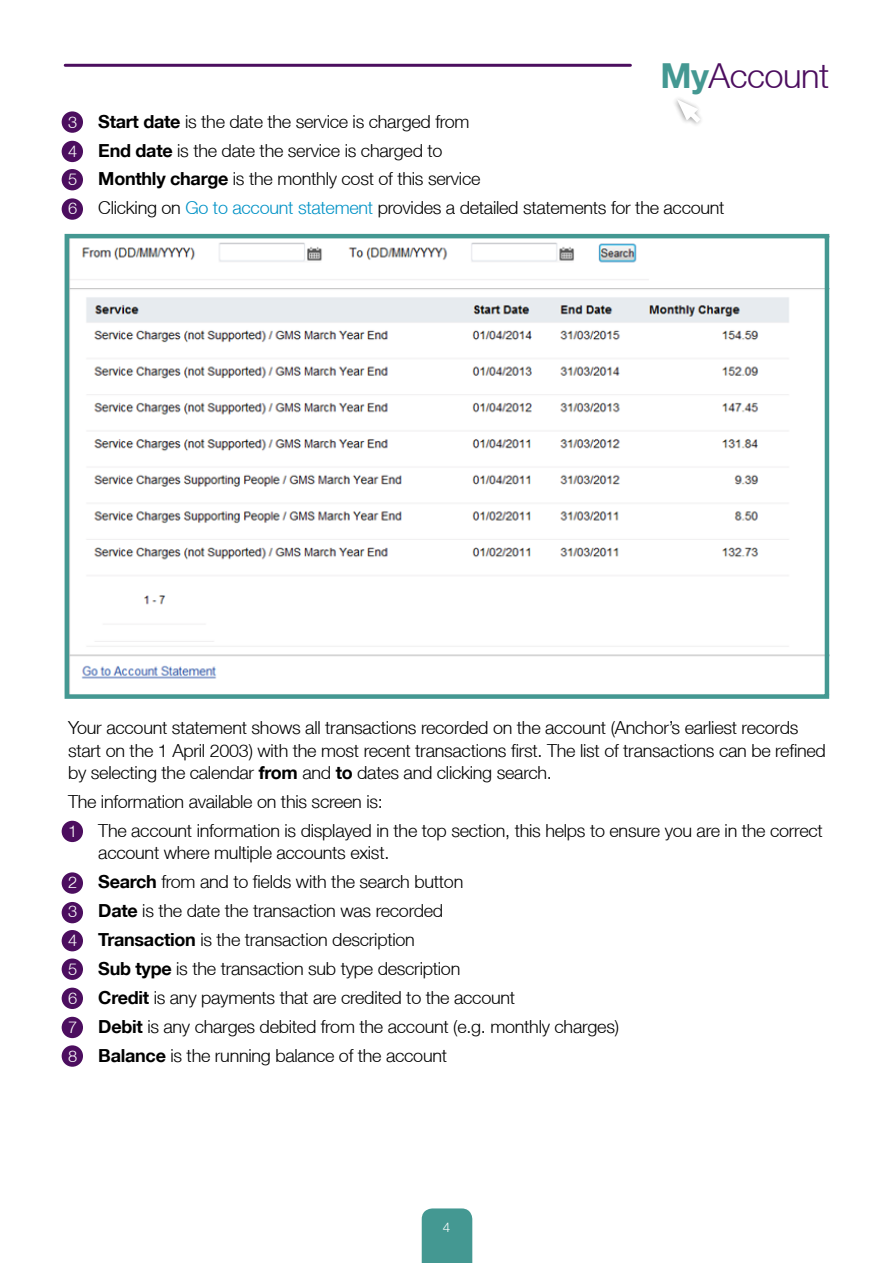
<style>
.page{position:relative;width:893px;height:1263px;background:#fff}
.page>*{position:absolute;margin:0;border:0;box-sizing:border-box;transform-origin:0 0}
.t1{font:300 34.5px "Helvetica Neue LT";letter-spacing:-.015em;color:#4c0e5f}
.t2{font:300 18px/29px "Helvetica Neue LT";letter-spacing:-.015em;color:#000}
.t3{font:300 13.5px "Helvetica Neue LT";color:#fff}
.s1{font-weight:700;color:#449892}
.s2{font-size:16.5px;color:#fff}
.s3{font-weight:700}
.s4{color:#0092c6}
</style>
<div class="page">
<div style="left:62px;top:111px;width:21px;height:22px;background:#4c0e5f;border-radius:50%"></div>
<div style="left:62px;top:141px;width:21px;height:21px;background:#4c0e5f;border-radius:50%"></div>
<div style="left:62px;top:169px;width:21px;height:21px;background:#4c0e5f;border-radius:50%"></div>
<div style="left:62px;top:198px;width:21px;height:22px;background:#4c0e5f;border-radius:50%"></div>
<div style="left:62px;top:821px;width:21px;height:21px;background:#4c0e5f;border-radius:50%"></div>
<div style="left:62px;top:872px;width:21px;height:22px;background:#4c0e5f;border-radius:50%"></div>
<div style="left:62px;top:902px;width:21px;height:21px;background:#4c0e5f;border-radius:50%"></div>
<div style="left:62px;top:930px;width:21px;height:21px;background:#4c0e5f;border-radius:50%"></div>
<div style="left:62px;top:958px;width:21px;height:22px;background:#4c0e5f;border-radius:50%"></div>
<div style="left:62px;top:988px;width:21px;height:21px;background:#4c0e5f;border-radius:50%"></div>
<div style="left:62px;top:1017px;width:21px;height:21px;background:#4c0e5f;border-radius:50%"></div>
<div style="left:62px;top:1045px;width:21px;height:22px;background:#4c0e5f;border-radius:50%"></div>
<svg style="left:675px;top:98px;width:26px;height:27px"></svg>
<div style="left:422px;top:1208px;width:50px;height:55px;background:#449892"></div>
<img style="left:70px;top:242px;width:754px;height:437px">
<div style="left:65px;top:234px;width:764px;height:465px;border:4px solid #449892"></div>
<hr style="left:65px;top:64px;width:565px;height:3px;background:#4c0e5f">
<h1 class="t1" style="left:660px;top:55px;width:170px"><span class="s1">My</span>Account</h1>
<p class="t2" style="left:68px;top:106px;width:658px"><span class="s2">3</span> <span class="s3">Start date</span> is the date the service is charged from<br><span class="s2">4</span> <span class="s3">End date</span> is the date the service is charged to<br><span class="s2">5</span> <span class="s3">Monthly charge</span> is the monthly cost of this service<br><span class="s2">6</span> Clicking on <span class="s4">Go to account statement</span> provides a detailed statements for the account</p>
<p class="t2" style="left:68px;top:716px;width:759px;line-height:22.5px">Your account statement shows all transactions recorded on the account (Anchor’s earliest records start on the 1 April 2003) with the most recent transactions first. The list of transactions can be refined by selecting the calendar <span class="s3">from</span> and <span class="s3">to</span> dates and clicking search.</p>
<p class="t2" style="left:68px;top:787px;width:756px">The information available on this screen is:<br><span class="s2">1</span> The account information is displayed in the top section, this helps to ensure you are in the correct</p>
<p class="t2" style="left:68px;top:838px;width:552px;text-indent:30px">account where multiple accounts exist.<br><span class="s2">2</span> <span class="s3">Search</span> from and to fields with the search button<br><span class="s2">3</span> <span class="s3">Date</span> is the date the transaction was recorded<br><span class="s2">4</span> <span class="s3">Transaction</span> is the transaction description<br><span class="s2">5</span> <span class="s3">Sub type</span> is the transaction sub type description<br><span class="s2">6</span> <span class="s3">Credit</span> is any payments that are credited to the account<br><span class="s2">7</span> <span class="s3">Debit</span> is any charges debited from the account (e.g. monthly charges)<br><span class="s2">8</span> <span class="s3">Balance</span> is the running balance of the account</p>
<p class="t3" style="left:443px;top:1219px;width:9px">4</p>
</div>
